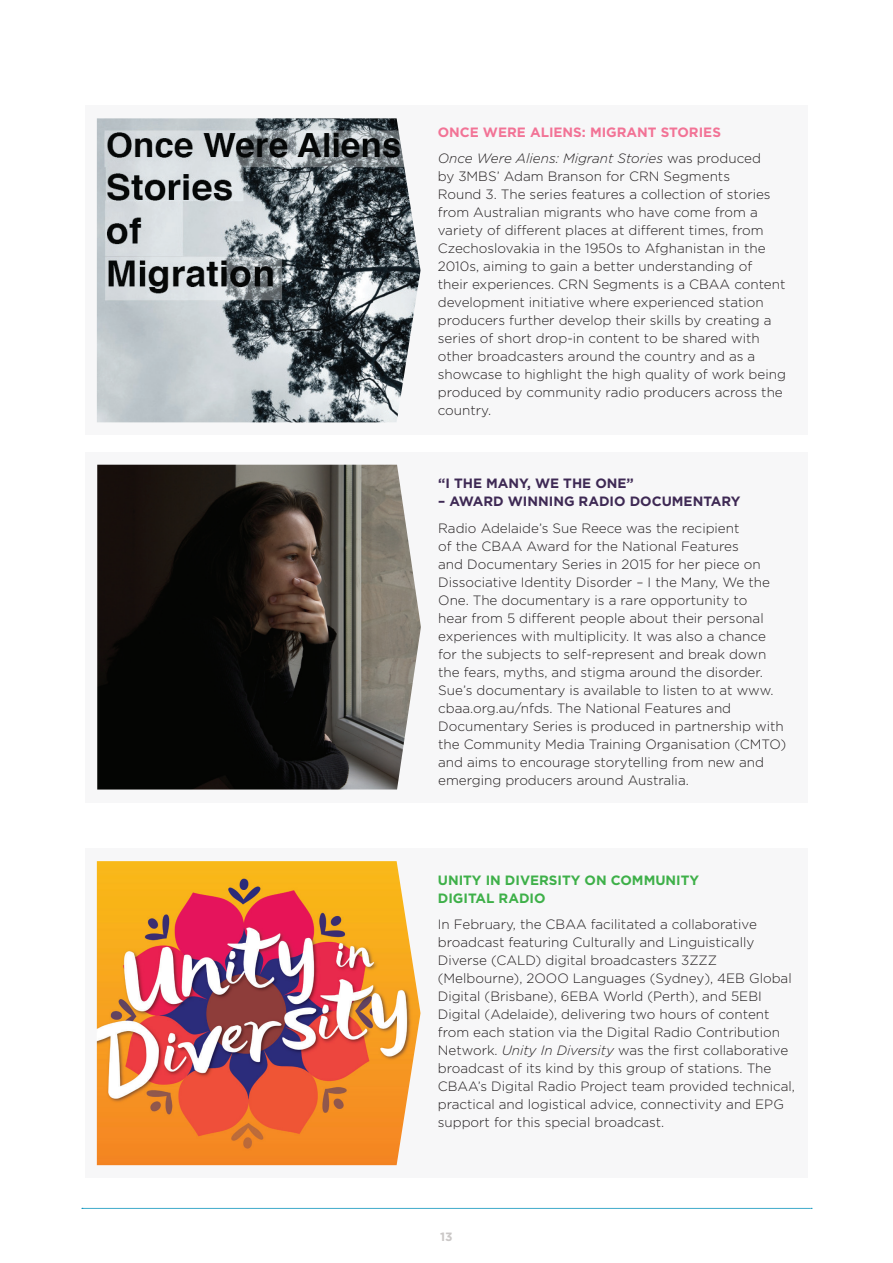
<style>
.page{position:relative;width:893px;height:1263px;background:#fff}
.page>*{position:absolute;margin:0;border:0;box-sizing:border-box;transform-origin:0 0}
.t1{font:300 13.5px/18px "Gotham";color:#231f20}
.t2{font:700 13.5px/26.5px "Gotham";color:#f27396}
.t3{font:700 13.5px "Gotham";color:#3e2954}
.t4{font:700 13.5px/18px "Gotham";color:#3eb049}
.t5{font:700 12px "Gotham";color:#cac7c6}
.s1{font-weight:300;font-style:italic;color:#231f20}
.s2{font-weight:300;color:#231f20}
.s3{font-style:italic}
</style>
<div class="page">
<svg style="left:82px;top:1208px;width:730px;height:1px"></svg>
<div style="left:85px;top:106px;width:723px;height:329px;background:#f7f7f8"></div>
<div style="left:85px;top:452px;width:723px;height:350px;background:#f7f7f8"></div>
<div style="left:85px;top:848px;width:723px;height:330px;background:#f7f7f8"></div>
<img style="left:97px;top:118px;width:323px;height:304px">
<img style="left:97px;top:465px;width:324px;height:324px">
<img style="left:97px;top:861px;width:323px;height:304px">
<p class="t2" style="left:438px;top:118px;width:325px">ONCE WERE ALIENS: MIGRANT STORIES<br><span class="s1">Once Were Aliens: Migrant Stories</span> <span class="s2">was produced</span></p>
<p class="t1" style="left:438px;top:167px;width:350px">by 3MBS’ Adam Branson for CRN Segments<br>Round 3. The series features a collection of stories from Australian migrants who have come from a variety of different places at different times, from Czechoslovakia in the 1950s to Afghanistan in the 2010s, aiming to gain a better understanding of their experiences. CRN Segments is a CBAA content development initiative where experienced station producers further develop their skills by creating a series of short drop-in content to be shared with other broadcasters around the country and as a showcase to highlight the high quality of work being produced by community radio producers across the country.</p>
<p class="t3" style="left:438px;top:474px;width:197px">“I THE MANY, WE THE ONE”</p>
<p class="t3" style="left:438px;top:492px;width:304px">– AWARD WINNING RADIO DOCUMENTARY</p>
<p class="t1" style="left:438px;top:518px;width:350px">Radio Adelaide’s Sue Reece was the recipient<br>of the CBAA Award for the National Features<br>and Documentary Series in 2015 for her piece on Dissociative Identity Disorder – I the Many, We the One. The documentary is a rare opportunity to<br>hear from 5 different people about their personal experiences with multiplicity. It was also a chance for the subjects to self-represent and break down the fears, myths, and stigma around the disorder.<br>Sue’s documentary is available to listen to at www. cbaa.org.au/nfds. The National Features and Documentary Series is produced in partnership with the Community Media Training Organisation (CMTO) and aims to encourage storytelling from new and emerging producers around Australia.</p>
<p class="t4" style="left:438px;top:871px;width:263px">UNITY IN DIVERSITY ON COMMUNITY<br>DIGITAL RADIO</p>
<p class="t1" style="left:438px;top:915px;width:359px">In February, the CBAA facilitated a collaborative broadcast featuring Culturally and Linguistically Diverse (CALD) digital broadcasters 3ZZZ (Melbourne), 2OOO Languages (Sydney), 4EB Global Digital (Brisbane), 6EBA World (Perth), and 5EBI Digital (Adelaide), delivering two hours of content from each station via the Digital Radio Contribution Network. <span class="s3">Unity In Diversity</span> was the first collaborative broadcast of its kind by this group of stations. The CBAA’s Digital Radio Project team provided technical, practical and logistical advice, connectivity and EPG support for this special broadcast.</p>
<p class="t5" style="left:440px;top:1228px;width:14px">13</p>
</div>
